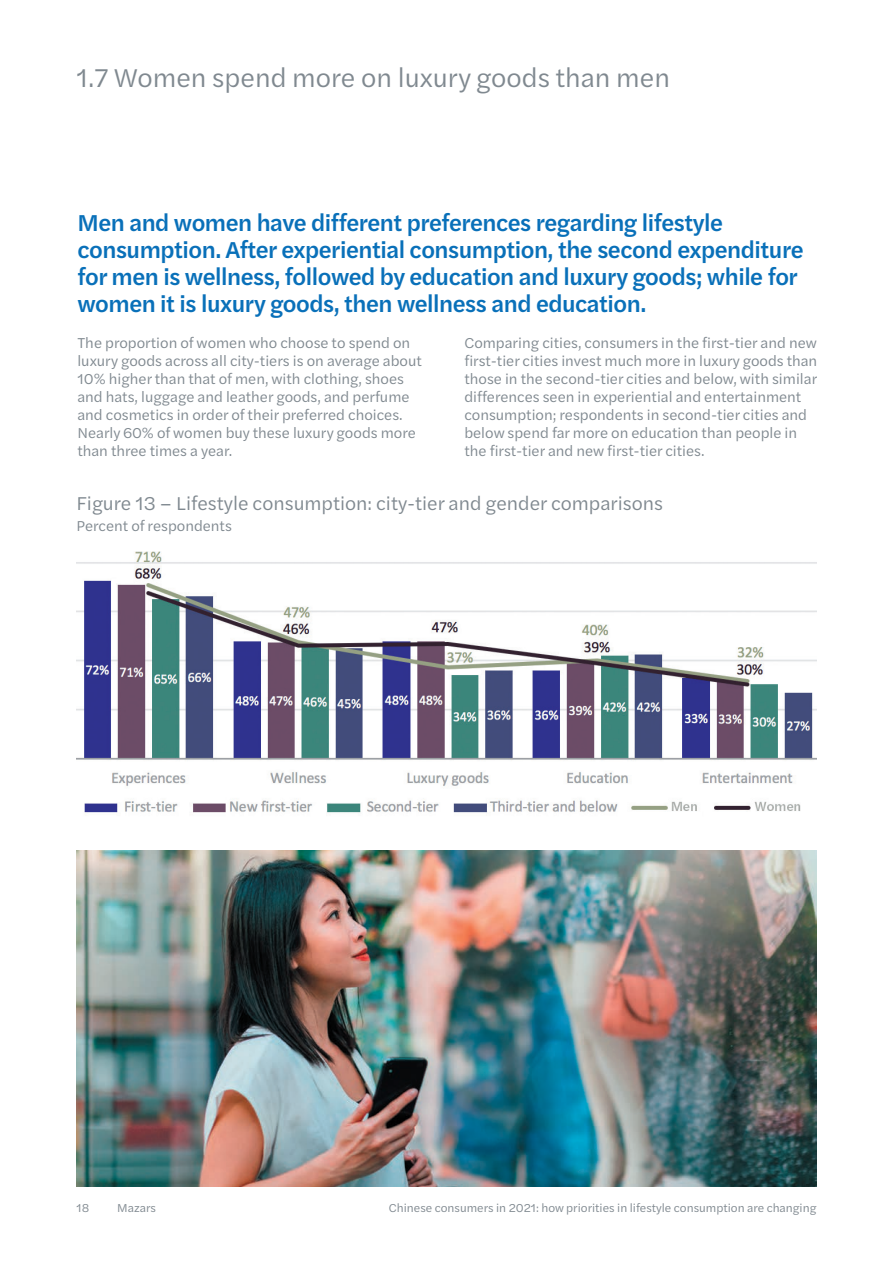
<style>
.page{position:relative;width:893px;height:1263px;background:#fff}
.page>*{position:absolute;margin:0;border:0;box-sizing:border-box;transform-origin:0 0}
.t1{font:27px "Halyard Text";color:#808990}
.t2{font:500 24px/27px "Halyard Text";letter-spacing:-.02em;color:#0970b9}
.t3{font:19.5px "Halyard Text";color:#808990}
.t4{font:15px/18px "Halyard Text";color:#808990}
.t5{font:12px "Halyard Text";color:#808990}
</style>
<div class="page">
<img style="left:77px;top:551px;width:739px;height:262px">
<img style="left:77px;top:850px;width:739px;height:336px">
<h1 class="t1" style="left:77px;top:58px;width:595px">1.7 Women spend more on luxury goods than men</h1>
<p class="t2" style="left:77px;top:208px;width:728px">Men and women have different preferences regarding lifestyle consumption. After experiential consumption, the second expenditure for men is wellness, followed by education and luxury goods; while for women it is luxury goods, then wellness and education.</p>
<p class="t4" style="left:77px;top:333px;width:346px">The proportion of women who choose to spend on luxury goods across all city-tiers is on average about 10% higher than that of men, with clothing, shoes and hats, luggage and leather goods, and perfume and cosmetics in order of their preferred choices.<br>Nearly 60% of women buy these luxury goods more than three times a year.</p>
<p class="t4" style="left:464px;top:333px;width:354px">Comparing cities, consumers in the first-tier and new first-tier cities invest much more in luxury goods than those in the second-tier cities and below, with similar differences seen in experiential and entertainment consumption; respondents in second-tier cities and below spend far more on education than people in the first-tier and new first-tier cities.</p>
<h3 class="t3" style="left:77px;top:489px;width:588px">Figure 13 – Lifestyle consumption: city-tier and gender comparisons</h3>
<p class="t4" style="left:77px;top:516px;width:157px">Percent of respondents</p>
<p class="t5" style="left:77px;top:1199px;width:14px">18</p>
<p class="t5" style="left:117px;top:1199px;width:40px">Mazars</p>
<p class="t5" style="left:389px;top:1199px;width:429px">Chinese consumers in 2021: how priorities in lifestyle consumption are changing</p>
</div>
